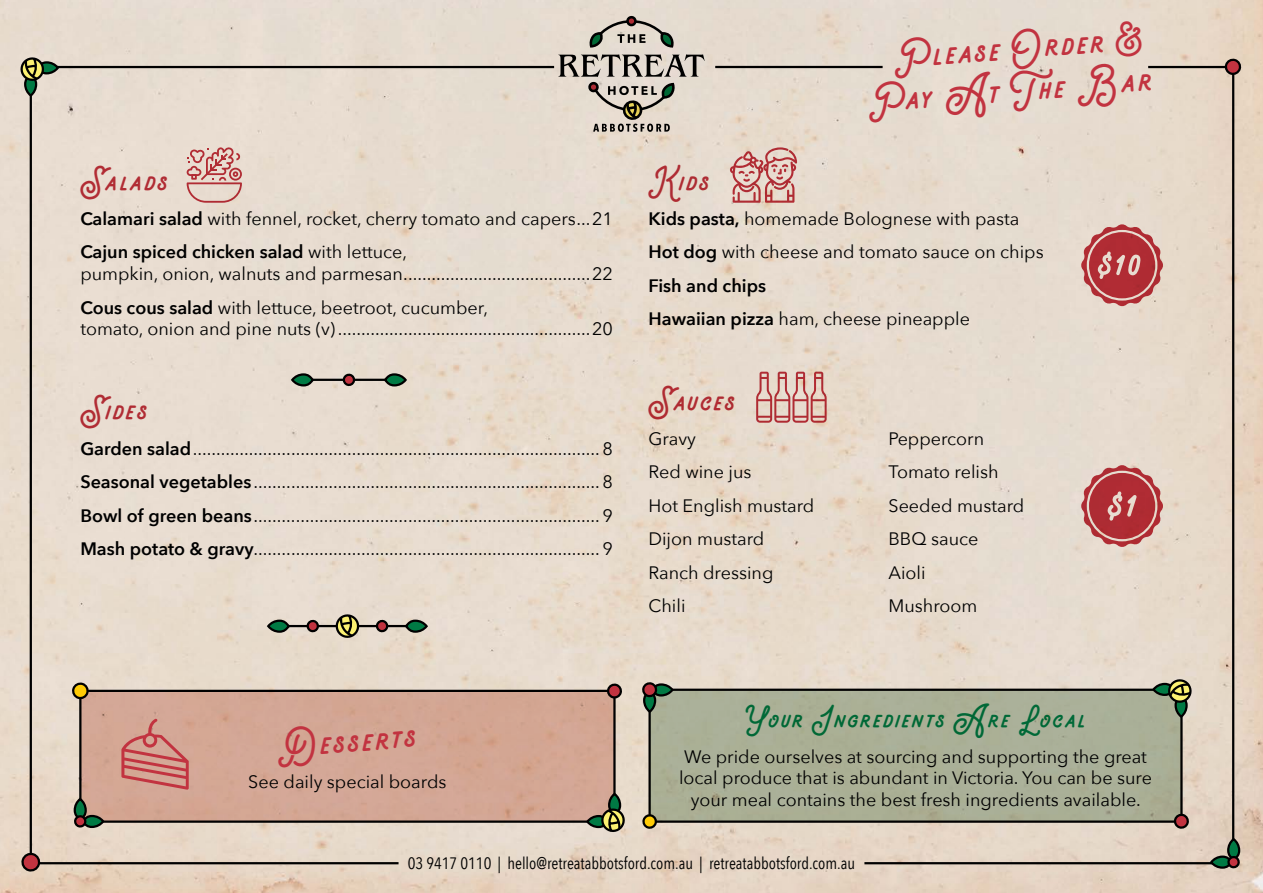
<style>
.page{position:relative;width:1263px;height:893px;background:#fff}
.page>*{position:absolute;margin:0;border:0;box-sizing:border-box;transform-origin:0 0}
.t1{font:31.2px/42.2px "FORESTCAMP";color:#c23340;text-align:right}
.t2{font:26.4px "FORESTCAMP";letter-spacing:.055em;color:#c23340}
.t3{font:24px "FORESTCAMP";letter-spacing:.07em;color:#007a44}
.t4{font:18px/33.5px "Avenir Next";color:#000}
.t5{font:16.5px "Avenir Next Condensed";color:#000}
.s1{font-weight:600}
</style>
<div class="page">
<img style="left:0;top:0;width:1263px;height:893px">
<svg style="left:862px;top:65px;width:373px;height:800px"></svg>
<div style="left:29px;top:65px;width:527px;height:800px;background:#e8dcd0"></div>
<svg style="left:558px;top:15px;width:147px;height:117px"></svg>
<svg style="left:1208px;top:836px;width:33px;height:34px"></svg>
<svg style="left:21px;top:853px;width:21px;height:18px"></svg>
<svg style="left:20px;top:55px;width:41px;height:43px"></svg>
<svg style="left:1224px;top:58px;width:18px;height:17px"></svg>
<div style="left:80px;top:691px;width:534px;height:131px;background:#d3a694"></div>
<div style="left:79px;top:690px;width:537px;height:133px;border:2px solid #000"></div>
<div style="left:650px;top:690px;width:531px;height:132px;background:#aab097"></div>
<div style="left:648px;top:689px;width:534px;height:134px;border:2px solid #000"></div>
<svg style="left:606px;top:683px;width:17px;height:15px"></svg>
<svg style="left:1173px;top:813px;width:17px;height:15px"></svg>
<svg style="left:72px;top:796px;width:34px;height:33px"></svg>
<hr style="left:289px;top:625px;width:117px;height:2px;background:#000">
<svg style="left:403px;top:618px;width:26px;height:16px"></svg>
<svg style="left:265px;top:618px;width:27px;height:16px"></svg>
<svg style="left:375px;top:619px;width:15px;height:13px"></svg>
<svg style="left:306px;top:619px;width:14px;height:13px"></svg>
<svg style="left:336px;top:612px;width:24px;height:27px"></svg>
<svg style="left:756px;top:372px;width:71px;height:51px"></svg>
<svg style="left:121px;top:718px;width:68px;height:72px"></svg>
<svg style="left:584px;top:791px;width:41px;height:43px"></svg>
<svg style="left:1151px;top:679px;width:42px;height:40px"></svg>
<svg style="left:730px;top:147px;width:67px;height:56px"></svg>
<svg style="left:187px;top:147px;width:55px;height:56px"></svg>
<svg style="left:72px;top:682px;width:18px;height:17px"></svg>
<svg style="left:642px;top:814px;width:16px;height:14px"></svg>
<hr style="left:313px;top:379px;width:72px;height:2px;background:#000">
<svg style="left:382px;top:372px;width:26px;height:16px"></svg>
<svg style="left:289px;top:372px;width:27px;height:16px"></svg>
<svg style="left:342px;top:373px;width:15px;height:12px"></svg>
<svg style="left:1081px;top:224px;width:82px;height:83px"></svg>
<svg style="left:1081px;top:465px;width:82px;height:82px"></svg>
<hr style="left:715px;top:66px;width:168px;height:2px;background:#000">
<svg style="left:642px;top:682px;width:33px;height:32px"></svg>
<h2 class="t2" style="left:80px;top:166px;width:89px">Salads</h2>
<p class="t4" style="left:80px;top:201px;width:534px"><span class="s1">Calamari salad</span> with fennel, rocket, cherry tomato and capers...21<br><span class="s1">Cajun spiced chicken salad</span> with lettuce,</p>
<p class="t4" style="left:80px;top:256px;width:534px">pumpkin, onion, walnuts and parmesan........................................22<br><span class="s1">Cous cous salad</span> with lettuce, beetroot, cucumber,</p>
<p class="t4" style="left:80px;top:311px;width:534px">tomato, onion and pine nuts (v)......................................................20</p>
<h2 class="t2" style="left:80px;top:396px;width:69px">Sides</h2>
<p class="t4" style="left:80px;top:431px;width:534px;text-align:justify"><span class="s1">Garden salad</span>.......................................................................................8<br><span class="s1">Seasonal vegetables</span> ..........................................................................8<br><span class="s1">Bowl of green beans</span>..........................................................................9<br><span class="s1">Mash potato &amp; gravy</span>..........................................................................9</p>
<h1 class="t1" style="left:864px;top:38px;width:287px;rotate:-4deg">Please Order &amp;<br>Pay At The Bar</h1>
<h2 class="t2" style="left:648px;top:166px;width:63px">Kids</h2>
<p class="t4" style="left:648px;top:201px;width:397px"><span class="s1">Kids pasta,</span> homemade Bolognese with pasta <span class="s1">Hot dog</span> with cheese and tomato sauce on chips <span class="s1">Fish and chips<br>Hawaiian pizza</span> ham, cheese pineapple</p>
<h2 class="t2" style="left:648px;top:386px;width:89px">Sauces</h2>
<p class="t4" style="left:648px;top:421px;width:49px">Gravy</p>
<p class="t4" style="left:888px;top:421px;width:97px">Peppercorn</p>
<p class="t4" style="left:648px;top:455px;width:104px">Red wine jus</p>
<p class="t4" style="left:888px;top:455px;width:112px">Tomato relish</p>
<p class="t4" style="left:648px;top:488px;width:167px">Hot English mustard</p>
<p class="t4" style="left:888px;top:488px;width:137px">Seeded mustard</p>
<p class="t4" style="left:648px;top:522px;width:117px">Dijon mustard</p>
<p class="t4" style="left:888px;top:522px;width:91px">BBQ sauce</p>
<p class="t4" style="left:648px;top:555px;width:126px">Ranch dressing</p>
<p class="t4" style="left:888px;top:555px;width:39px">Aioli</p>
<p class="t4" style="left:648px;top:589px;width:38px">Chili</p>
<p class="t4" style="left:888px;top:589px;width:90px">Mushroom</p>
<h1 class="t1" style="left:276px;top:726px;width:141px;rotate:-4deg">Desserts</h1>
<p class="t4" style="left:248px;top:764px;width:200px">See daily special boards</p>
<h3 class="t3" style="left:746px;top:706px;width:341px">Your Ingredients Are Local</h3>
<p class="t4" style="left:679px;top:745px;width:474px;line-height:21.6px;text-align:center">We pride ourselves at sourcing and supporting the great local produce that is abundant in Victoria. You can be sure your meal contains the best fresh ingredients available.</p>
<p class="t5" style="left:408px;top:849px;width:449px">03 9417 0110 | hello@retreatabbotsford.com.au | retreatabbotsford.com.au</p>
</div>
